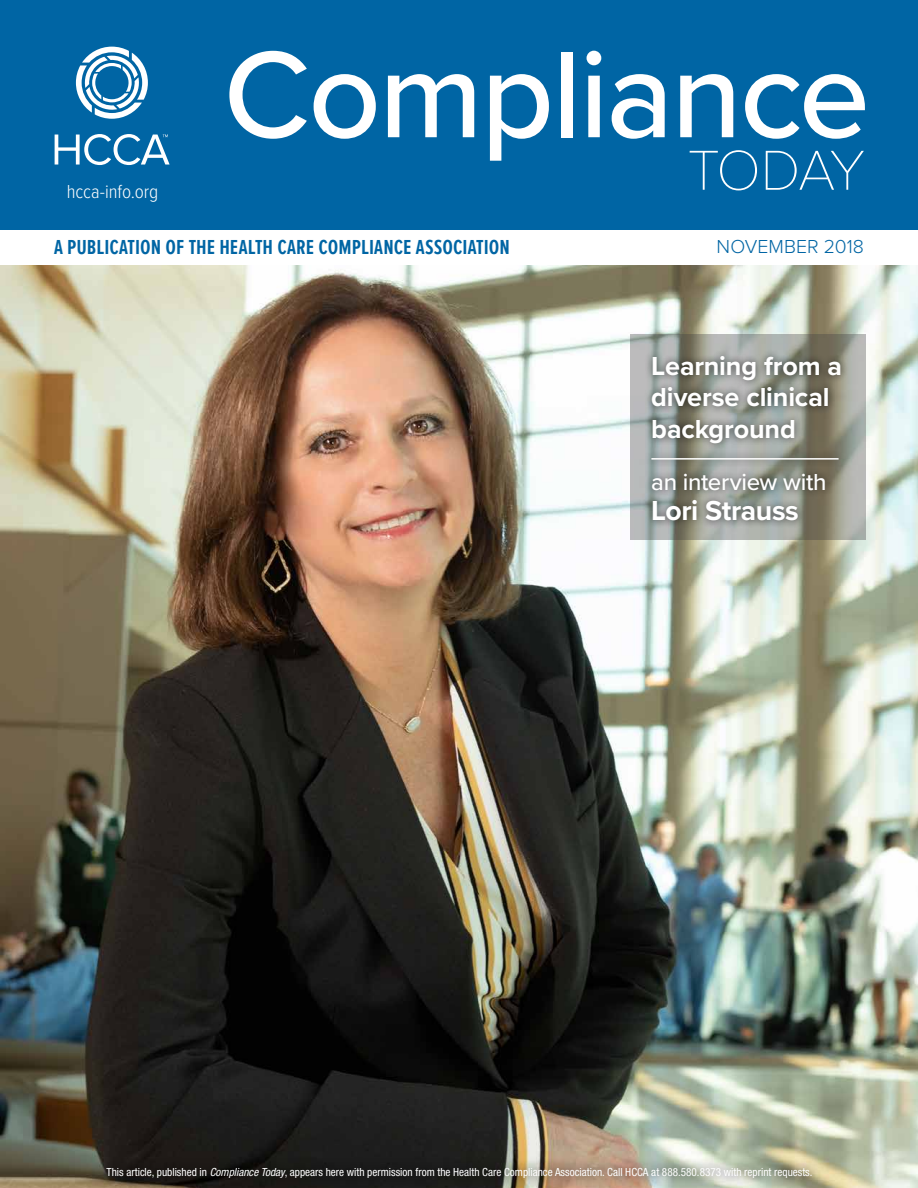
<style>
.page{position:relative;width:918px;height:1188px;background:#fff}
.page>*{position:absolute;margin:0;border:0;box-sizing:border-box;transform-origin:0 0}
.t1{font:500 127.5px "Proxima Nova";letter-spacing:-.02em;color:#fff}
.t2{font:100 58.35px "Proxima Nova T";letter-spacing:-.05em;color:#fff}
.t3{font:700 28.5px "Proxima Nova";letter-spacing:-.015em;color:#fff}
.t4{font:700 27px/31.5px "Proxima Nova";letter-spacing:-.005em;color:#fff}
.t5{font:600 25.5px "Proxima Nova Ex Cn";color:#0065a4}
.t6{font:500 24px "Proxima Nova";letter-spacing:-.015em;color:#fff}
.t7{font:300 19.5px "Proxima Nova Cond";letter-spacing:-.005em;color:#fff}
.t8{font:300 19.5px "Proxima Nova";letter-spacing:.005em;color:#0065a4}
.t9{font:condensed 11.25px "Helvetica Neue LT Std";color:#fff}
.s1{font-style:italic}
</style>
<div class="page">
<div style="left:0;top:0;width:918px;height:230px;background:#0065a4"></div>
<svg style="left:76px;top:47px;width:72px;height:72px"></svg>
<svg style="left:55px;top:134px;width:115px;height:31px"></svg>
<img style="left:0;top:266px;width:918px;height:922px">
<svg style="left:630px;top:334px;width:236px;height:206px;background:#a8aaa5"></svg>
<div style="left:645px;top:349px;width:204px;height:179px;background:#000;opacity:.65"></div>
<div style="left:644px;top:450px;width:202px;height:18px;background:#000;opacity:.65"></div>
<hr style="left:651px;top:458px;width:188px;height:2px;background:#fff">
<img style="left:96px;top:1156px;width:726px;height:32px">
<h3 class="t7" style="left:67px;top:177px;width:93px">hcca-info.org</h3>
<h1 class="t1" style="left:224px;top:0;width:648px">Compliance</h1>
<h2 class="t2" style="left:687px;top:127px;width:179px">TODAY</h2>
<h3 class="t5" style="left:54px;top:227px;width:457px">a publication of the health care compliance association</h3>
<h3 class="t8" style="left:717px;top:232px;width:149px">NOVEMBER 2018</h3>
<h3 class="t4" style="left:651px;top:349px;width:192px">Learning from a diverse clinical background</h3>
<h3 class="t6" style="left:651px;top:464px;width:177px">an interview with</h3>
<h3 class="t3" style="left:651px;top:489px;width:149px">Lori Strauss</h3>
<p class="t9" style="left:107px;top:1166px;width:707px">This article, published in <span class="s1">Compliance Today</span>, appears here with permission from the Health Care Compliance Association. Call HCCA at 888.580.8373 with reprint requests.</p>
</div>
